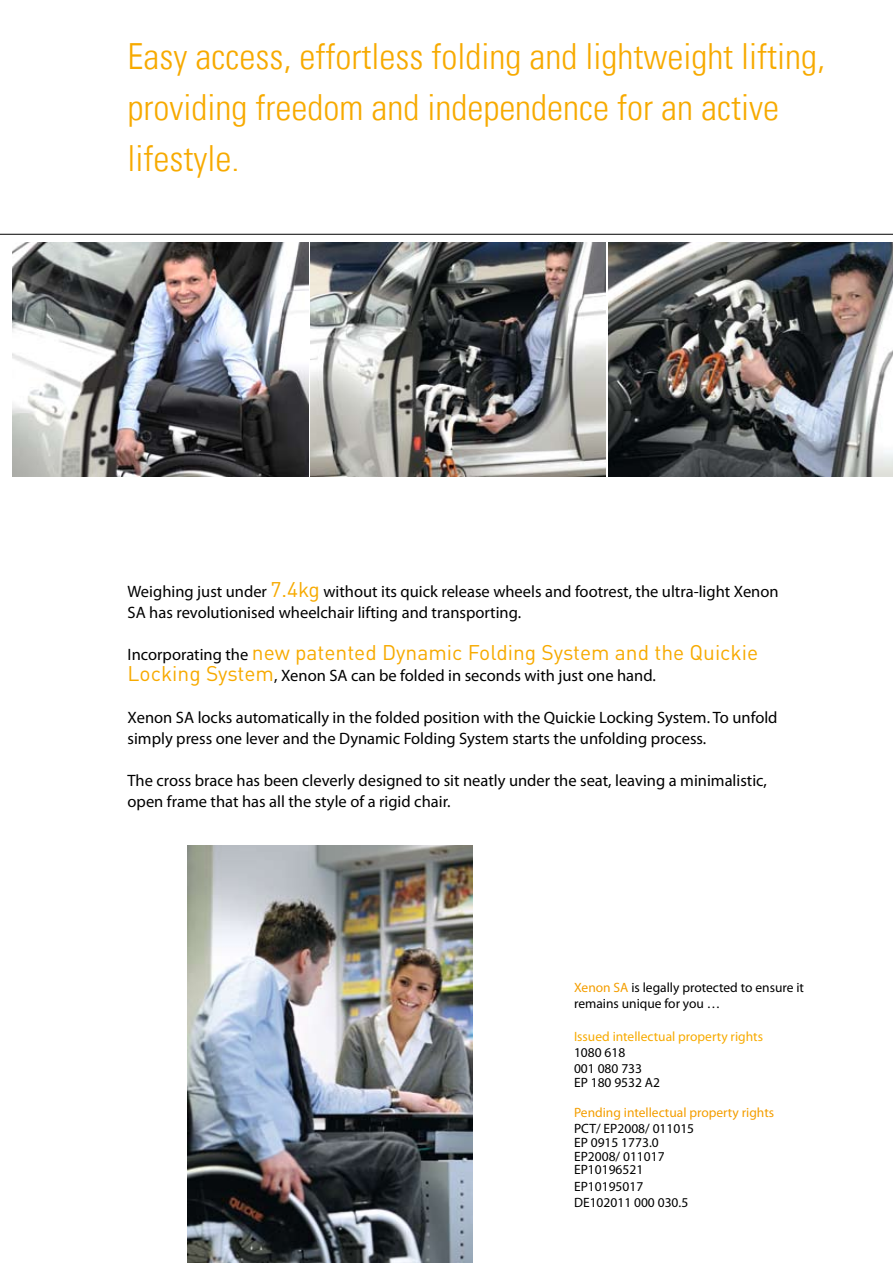
<style>
.page{position:relative;width:893px;height:1263px;background:#fff}
.page>*{position:absolute;margin:0;border:0;box-sizing:border-box;transform-origin:0 0}
.t1{font:36px/51px "Univers Com 47 Light Cond";color:#f7aa00}
.t2{font:21px "DINOT";color:#f7aa00}
.t3{font:16.5px/21px "Myriad Pro";color:#000}
.t4{font:13.5px/16.2px "Myriad Pro";color:#000}
.t5{font:13.5px "Myriad Pro";color:#f49e00}
.t6{font:13.5px "Myriad Pro";color:#f7aa00}
.s1{font-family:"DINOT";font-size:21px;color:#f7aa00}
.s2{font-family:"Myriad Pro";font-size:16.5px;color:#000}
.s3{color:#f49e00}
</style>
<div class="page">
<hr style="left:0;top:234px;width:893px;height:1px;background:#000">
<img style="left:187px;top:845px;width:285px;height:418px">
<img style="left:13px;top:242px;width:295px;height:234px">
<img style="left:310px;top:242px;width:296px;height:234px">
<img style="left:608px;top:242px;width:285px;height:234px">
<h1 class="t1" style="left:128px;top:30px;width:699px">Easy access, effortless folding and lightweight lifting, providing freedom and independence for an active lifestyle.</h1>
<p class="t3" style="left:128px;top:580px;width:653px">Weighing just under <span class="s1">7.4kg</span> without its quick release wheels and footrest, the ultra-light Xenon<br>SA has revolutionised wheelchair lifting and transporting.</p>
<p class="t2" style="left:128px;top:639px;width:632px"><span class="s2">Incorporating the</span> new patented Dynamic Folding System and the Quickie</p>
<p class="t3" style="left:128px;top:664px;width:530px"><span class="s1">Locking System</span>, Xenon SA can be folded in seconds with just one hand.</p>
<p class="t3" style="left:128px;top:706px;width:651px">Xenon SA locks automatically in the folded position with the Quickie Locking System. To unfold simply press one lever and the Dynamic Folding System starts the unfolding process.</p>
<p class="t3" style="left:128px;top:769px;width:641px">The cross brace has been cleverly designed to sit neatly under the seat, leaving a minimalistic, open frame that has all the style of a rigid chair.</p>
<p class="t4" style="left:574px;top:979px;width:231px"><span class="s3">Xenon SA</span> is legally protected to ensure it remains unique for you …</p>
<p class="t6" style="left:574px;top:1028px;width:190px">Issued intellectual property rights</p>
<p class="t4" style="left:574px;top:1044px;width:70px">1080 618<br>001 080 733</p>
<p class="t4" style="left:574px;top:1074px;width:88px">EP 180 9532 A2</p>
<p class="t5" style="left:574px;top:1104px;width:202px">Pending intellectual property rights</p>
<p class="t4" style="left:574px;top:1121px;width:122px;line-height:13.8px">PCT/ EP2008/ 011015<br>EP 0915 1773.0<br>EP2008/ 011017<br>EP10196521</p>
<p class="t4" style="left:574px;top:1178px;width:116px">EP10195017<br>DE102011 000 030.5</p>
</div>
